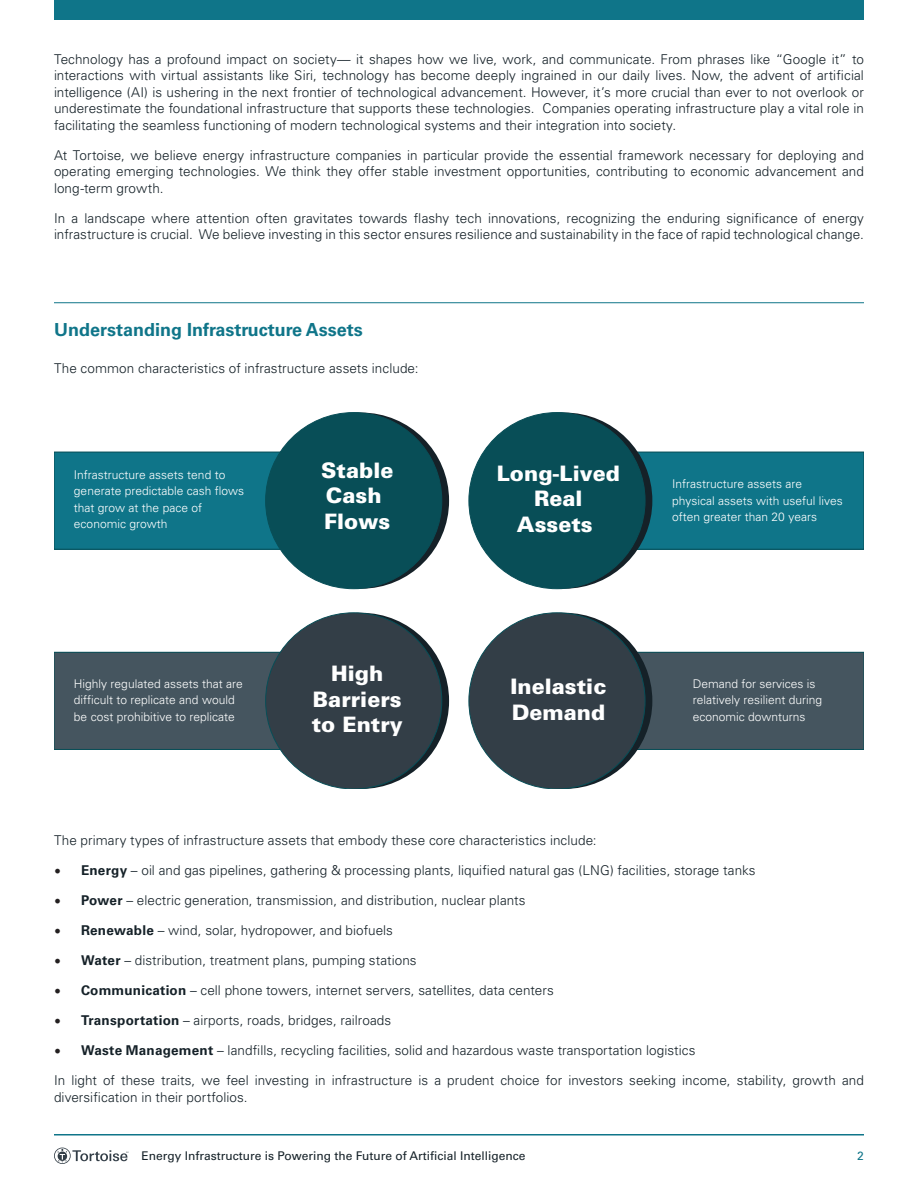
<style>
.page{position:relative;width:918px;height:1188px;background:#fff}
.page>*{position:absolute;margin:0;border:0;box-sizing:border-box;transform-origin:0 0}
.t1{font:900 21.3px/25.7px "Univers LT Std";color:#fff}
.t2{font:700 18px "Univers LT Std";color:#0f7589}
.t3{font:300 13.5px/16.5px "Univers LT Std";letter-spacing:.005em;color:#152128;text-align:justify}
.t4{font:300 12px/16.5px "Univers LT Std";color:#fff}
.t5{font:12px "Univers LT Std";color:#152128}
.t6{font:12px "Univers LT Std";color:#0f7589}
.s1{font-family:"Minion Pro";font-weight:400;font-size:18px;color:#231f20}
.s2{font-weight:700}
</style>
<div class="page">
<hr style="left:54px;top:1134px;width:810px;height:2px;background:#0f7589">
<svg style="left:54px;top:1148px;width:75px;height:16px"></svg>
<div style="left:54px;top:0;width:810px;height:19px;background:#0f7589"></div>
<hr style="left:54px;top:302px;width:810px;height:1px;background:#0f7589">
<div style="left:561px;top:652px;width:303px;height:97px;background:#45555f"></div>
<div style="left:560px;top:652px;width:304px;height:98px;border:1px solid #084e57"></div>
<svg style="left:476px;top:613px;width:176px;height:176px"></svg>
<div style="left:469px;top:613px;width:176px;height:176px;background:#333e47;border-radius:50%"></div>
<div style="left:54px;top:652px;width:303px;height:97px;background:#45555f"></div>
<div style="left:54px;top:652px;width:304px;height:98px;border:1px solid #084e57"></div>
<svg style="left:273px;top:613px;width:176px;height:176px"></svg>
<div style="left:266px;top:613px;width:176px;height:176px;background:#333e47;border-radius:50%"></div>
<div style="left:561px;top:452px;width:303px;height:97px;background:#0f7589"></div>
<div style="left:560px;top:452px;width:304px;height:97px;border:1px solid #084e57"></div>
<svg style="left:476px;top:413px;width:176px;height:176px"></svg>
<div style="left:469px;top:413px;width:176px;height:176px;background:#084e57;border-radius:50%"></div>
<div style="left:54px;top:452px;width:303px;height:97px;background:#0f7589"></div>
<div style="left:54px;top:452px;width:304px;height:97px;border:1px solid #084e57"></div>
<svg style="left:273px;top:413px;width:176px;height:176px"></svg>
<div style="left:266px;top:413px;width:176px;height:176px;background:#084e57;border-radius:50%"></div>
<p class="t3" style="left:54px;top:51px;width:811px">Technology has a profound impact on society— it shapes how we live, work, and communicate. From phrases like “Google it” to interactions with virtual assistants like Siri, technology has become deeply ingrained in our daily lives. Now, the advent of artificial intelligence (AI) is ushering in the next frontier of technological advancement. However, it’s more crucial than ever to not overlook or underestimate the foundational infrastructure that supports these technologies. Companies operating infrastructure play a vital role in facilitating the seamless functioning of modern technological systems and their integration into society.</p>
<p class="t3" style="left:54px;top:147px;width:812px">At Tortoise, we believe energy infrastructure companies in particular provide the essential framework necessary for deploying and operating emerging technologies. We think they offer stable investment opportunities, contributing to economic advancement and long-term growth.</p>
<p class="t3" style="left:54px;top:210px;width:811px">In a landscape where attention often gravitates towards flashy tech innovations, recognizing the enduring significance of energy infrastructure is crucial. We believe investing in this sector ensures resilience and sustainability in the face of rapid technological change.</p>
<h2 class="t2" style="left:54px;top:319px;width:310px">Understanding Infrastructure Assets</h2>
<p class="t3" style="left:54px;top:360px;width:366px">The common characteristics of infrastructure assets include:</p>
<h1 class="t1" style="left:321px;top:457px;width:74px">Stable<br>Cash<br>Flows</h1>
<h1 class="t1" style="left:497px;top:460px;width:125px;text-align:center">Long-Lived<br>Real<br>Assets</h1>
<p class="t4" style="left:74px;top:466px;width:172px">Infrastructure assets tend to generate predictable cash flows that grow at the pace of economic growth</p>
<p class="t4" style="left:672px;top:476px;width:172px">Infrastructure assets are physical assets with useful lives often greater than 20 years</p>
<h1 class="t1" style="left:312px;top:661px;width:93px;text-align:center">High<br>Barriers to Entry</h1>
<p class="t4" style="left:74px;top:675px;width:170px">Highly regulated assets that are difficult to replicate and would be cost prohibitive to replicate</p>
<p class="t4" style="left:693px;top:675px;width:131px">Demand for services is relatively resilient during economic downturns</p>
<h1 class="t1" style="left:510px;top:674px;width:97px">Inelastic<br>Demand</h1>
<p class="t3" style="left:54px;top:832px;width:544px">The primary types of infrastructure assets that embody these core characteristics include:</p>
<p class="t3" style="left:54px;top:862px;width:703px"><span class="s1">•</span> <span class="s2">Energy</span> – oil and gas pipelines, gathering &amp; processing plants, liquified natural gas (LNG) facilities, storage tanks</p>
<p class="t3" style="left:54px;top:892px;width:473px"><span class="s1">•</span> <span class="s2">Power</span> – electric generation, transmission, and distribution, nuclear plants</p>
<p class="t3" style="left:54px;top:922px;width:341px"><span class="s1">•</span> <span class="s2">Renewable</span> – wind, solar, hydropower, and biofuels</p>
<p class="t3" style="left:54px;top:952px;width:364px"><span class="s1">•</span> <span class="s2">Water</span> – distribution, treatment plans, pumping stations</p>
<p class="t3" style="left:54px;top:982px;width:501px"><span class="s1">•</span> <span class="s2">Communication</span> – cell phone towers, internet servers, satellites, data centers</p>
<p class="t3" style="left:54px;top:1012px;width:339px"><span class="s1">•</span> <span class="s2">Transportation</span> – airports, roads, bridges, railroads</p>
<p class="t3" style="left:54px;top:1042px;width:643px"><span class="s1">•</span> <span class="s2">Waste Management</span> – landfills, recycling facilities, solid and hazardous waste transportation logistics</p>
<p class="t3" style="left:54px;top:1072px;width:811px">In light of these traits, we feel investing in infrastructure is a prudent choice for investors seeking income, stability, growth and diversification in their portfolios.</p>
<p class="t5" style="left:141px;top:1149px;width:385px">Energy Infrastructure is Powering the Future of Artificial Intelligence</p>
<p class="t6" style="left:857px;top:1149px;width:8px">2</p>
</div>
